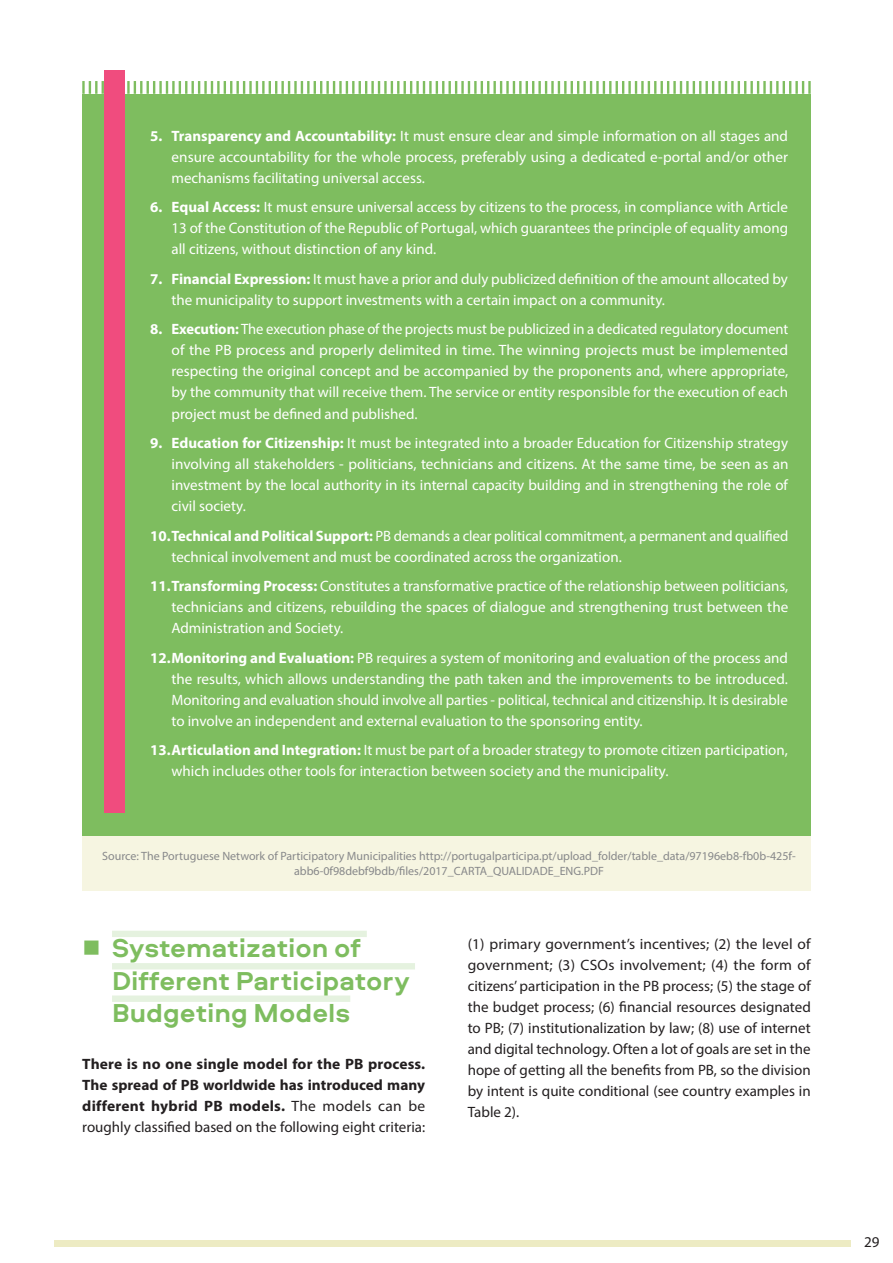
<style>
.page{position:relative;width:893px;height:1263px;background:#fff}
.page>*{position:absolute;margin:0;border:0;box-sizing:border-box;transform-origin:0 0}
.t1{font:700 27px/32.4px "Aeroport";color:#7ebd5f}
.t2{font:15px/21px "Myriad Pro";color:#fff;text-align:justify}
.Body_text{font:15px/21px "Myriad Pro";color:#231f20;text-align:justify}
.Body_text-2{font:700 15px/21px "Myriad Pro";letter-spacing:.005em;color:#231f20;text-align:justify}
.Body_text-3{font:12px/14.4px "Myriad Pro";color:#87888a;text-align:center}
.s1{font-weight:700}
.s2{font-family:"Bree"}
.s3{font-weight:400}
</style>
<div class="page">
<div style="left:54px;top:1240px;width:796px;height:6px;background:#edebc3"></div>
<div style="left:112px;top:931px;width:255px;height:6px;background:#e5f2df"></div>
<div style="left:112px;top:963px;width:303px;height:6px;background:#e5f2df"></div>
<div style="left:112px;top:995px;width:238px;height:7px;background:#e5f2df"></div>
<div style="left:82px;top:94px;width:729px;height:742px;background:#7ebd5f"></div>
<div style="left:82px;top:836px;width:729px;height:54px;background:#f6f5e1"></div>
<svg style="left:82px;top:81px;width:729px;height:13px"></svg>
<div style="left:104px;top:70px;width:21px;height:743px;background:#f04c7e"></div>
<p class="t2" style="left:171px;top:125px;width:618px;text-indent:-21px"><span class="s1">5. Transparency and Accountability:</span> It must ensure clear and simple information on all stages and ensure accountability for the whole process, preferably using a dedicated e-portal and/or other mechanisms facilitating universal access.</p>
<p class="t2" style="left:171px;top:197px;width:618px;text-indent:-21px"><span class="s1">6. Equal Access:</span> It must ensure universal access by citizens to the process, in compliance with Article 13 of the Constitution of the Republic of Portugal, which guarantees the principle of equality among all citizens, without distinction of any kind.</p>
<p class="t2" style="left:171px;top:268px;width:618px;text-indent:-21px"><span class="s1">7. Financial Expression:</span> It must have a prior and duly publicized definition of the amount allocated by the municipality to support investments with a certain impact on a community.</p>
<p class="t2" style="left:171px;top:319px;width:618px;text-indent:-21px"><span class="s1">8. Execution:</span> The execution phase of the projects must be publicized in a dedicated regulatory document of the PB process and properly delimited in time. The winning projects must be implemented respecting the original concept and be accompanied by the proponents and, where appropriate, by the community that will receive them. The service or entity responsible for the execution of each project must be defined and published.</p>
<p class="t2" style="left:171px;top:432px;width:618px;text-indent:-21px"><span class="s1">9. Education for Citizenship:</span> It must be integrated into a broader Education for Citizenship strategy involving all stakeholders - politicians, technicians and citizens. At the same time, be seen as an investment by the local authority in its internal capacity building and in strengthening the role of civil society.</p>
<p class="t2" style="left:171px;top:525px;width:618px;text-indent:-21px"><span class="s1">10.Technical and Political Support:</span> PB demands a clear political commitment, a permanent and qualified technical involvement and must be coordinated across the organization.</p>
<p class="t2" style="left:171px;top:575px;width:618px;text-indent:-21px"><span class="s1">11.Transforming Process:</span> Constitutes a transformative practice of the relationship between politicians, technicians and citizens, rebuilding the spaces of dialogue and strengthening trust between the Administration and Society.</p>
<p class="t2" style="left:171px;top:647px;width:618px;text-indent:-21px"><span class="s1">12.Monitoring and Evaluation:</span> PB requires a system of monitoring and evaluation of the process and the results, which allows understanding the path taken and the improvements to be introduced.<br>Monitoring and evaluation should involve all parties - political, technical and citizenship. It is desirable to involve an independent and external evaluation to the sponsoring entity.</p>
<p class="t2" style="left:171px;top:739px;width:618px;text-indent:-21px"><span class="s1">13.Articulation and Integration:</span> It must be part of a broader strategy to promote citizen participation, which includes other tools for interaction between society and the municipality.</p>
<p class="Body_text-3" style="left:102px;top:849px;width:695px">Source: The Portuguese Network of Participatory Municipalities http://portugalparticipa.pt/upload_folder/table_data/97196eb8-fb0b-425f&shy;abb6-0f98debf9bdb/files/2017_CARTA_QUALIDADE_ENG.PDF</p>
<p class="t1" style="left:112px;top:931px;width:299px;text-indent:-30px"><span class="s2">◼</span> Systematization of<br>Different Participatory<br>Budgeting Models</p>
<p class="Body_text-2" style="left:82px;top:1053px;width:344px">There is no one single model for the PB process.<br>The spread of PB worldwide has introduced many different hybrid PB models. <span class="s3">The models can be roughly classified based on the following eight criteria:</span></p>
<p class="Body_text" style="left:468px;top:933px;width:345px">(1) primary government’s incentives; (2) the level of government; (3) CSOs involvement; (4) the form of citizens’ participation in the PB process; (5) the stage of the budget process; (6) financial resources designated to PB; (7) institutionalization by law; (8) use of internet and digital technology. Often a lot of goals are set in the hope of getting all the benefits from PB, so the division by intent is quite conditional (see country examples in Table 2).</p>
<p class="Body_text" style="left:864px;top:1231px;width:17px">29</p>
</div>
